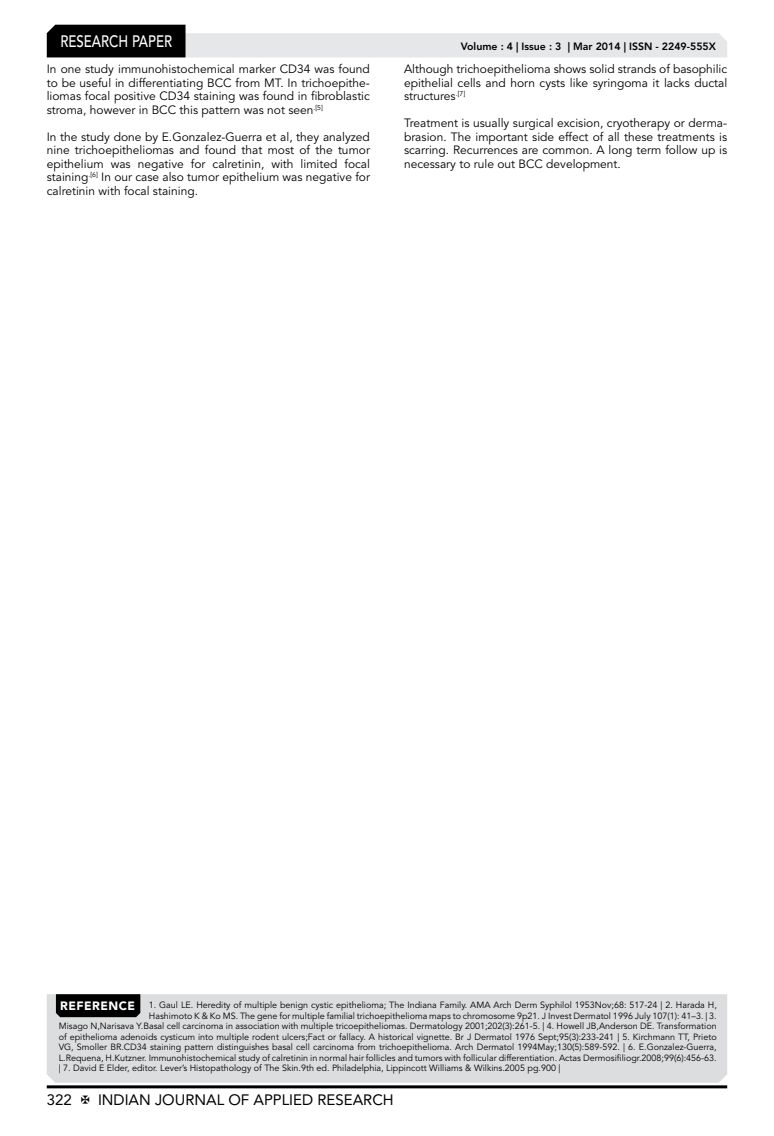
<style>
.page{position:relative;width:774px;height:1136px;background:#fff}
.page>*{position:absolute;margin:0;border:0;box-sizing:border-box;transform-origin:0 0}
.t1{font:500 16.5px "Avenir LT Std";color:#fff;scale:.8 1}
.t2{font:15px "Avenir LT Std";color:#000}
.t3{font:12px/13.5px "Avenir LT Std";color:#000;text-align:justify}
.t4{font:800 10.5px "Avenir LT Std";color:#000}
.t5{font:9px "Avenir LT Std";color:#000}
.s1{font-weight:900;font-size:12px;color:#fff}
</style>
<div class="page">
<hr style="left:47px;top:1085px;width:680px;height:3px;background:#000">
<svg style="left:47px;top:25px;width:680px;height:32px"></svg>
<div style="left:47px;top:994px;width:680px;height:88px;background:#dcddde"></div>
<div style="left:56px;top:994px;width:84px;height:23px;background:#000"></div>
<h1 class="t1" style="left:60px;top:32px;width:139px">RESEARCH PAPER</h1>
<h3 class="t3" style="left:47px;top:62px;width:325px">In one study immunohistochemical marker CD34 was found to be useful in differentiating BCC from MT. In trichoepithe&shy;liomas focal positive CD34 staining was found in fibroblastic stroma, however in BCC this pattern was not seen<sup>.[5]</sup></h3>
<p class="t3" style="left:47px;top:130px;width:325px">In the study done by E.Gonzalez-Guerra et al, they analyzed nine trichoepitheliomas and found that most of the tumor epithelium was negative for calretinin, with limited focal staining<sup>.[6]</sup> In our case also tumor epithelium was negative for calretinin with focal staining.</p>
<p class="t4" style="left:461px;top:41px;width:257px">Volume : 4 | Issue : 3 | Mar 2014 | ISSN - 2249-555X</p>
<h3 class="t3" style="left:404px;top:62px;width:325px">Although trichoepithelioma shows solid strands of basophilic epithelial cells and horn cysts like syringoma it lacks ductal structures<sup>.[7]</sup></h3>
<h3 class="t3" style="left:404px;top:116px;width:325px">Treatment is usually surgical excision, cryotherapy or derma&shy;brasion. The important side effect of all these treatments is scarring. Recurrences are common. A long term follow up is necessary to rule out BCC development.</h3>
<p class="t5" style="left:60px;top:999px;width:658px"><span class="s1">REFERENCE</span> 1. Gaul LE. Heredity of multiple benign cystic epithelioma; The Indiana Family. AMA Arch Derm Syphilol 1953Nov;68: 517-24 | 2. Harada H,</p>
<p class="t5" style="left:149px;top:1010px;width:569px">Hashimoto K &amp; Ko MS. The gene for multiple familial trichoepithelioma maps to chromosome 9p21. J Invest Dermatol 1996 July 107(1): 41–3. | 3.</p>
<p class="t5" style="left:59px;top:1020px;width:659px">Misago N,Narisava Y.Basal cell carcinoma in association with multiple tricoepitheliomas. Dermatology 2001;202(3):261-5. | 4. Howell JB,Anderson DE. Transformation</p>
<p class="t5" style="left:59px;top:1031px;width:659px">of epithelioma adenoids cysticum into multiple rodent ulcers;Fact or fallacy. A historical vignette. Br J Dermatol 1976 Sept;95(3):233-241 | 5. Kirchmann TT, Prieto</p>
<p class="t5" style="left:59px;top:1041px;width:659px">VG, Smoller BR.CD34 staining pattern distinguishes basal cell carcinoma from trichoepithelioma. Arch Dermatol 1994May;130(5):589-592. | 6. E.Gonzalez-Guerra,</p>
<p class="t5" style="left:59px;top:1052px;width:659px">L.Requena, H.Kutzner. Immunohistochemical study of calretinin in normal hair follicles and tumors with follicular differentiation. Actas Dermosifiliogr.2008;99(6):456-63.</p>
<p class="t5" style="left:59px;top:1062px;width:503px">| 7. David E Elder, editor. Lever’s Histopathology of The Skin.9th ed. Philadelphia, Lippincott Williams &amp; Wilkins.2005 pg.900 |</p>
<h2 class="t2" style="left:47px;top:1090px;width:27px">322</h2>
<h2 class="t2" style="left:98px;top:1090px;width:297px">INDIAN JOURNAL OF APPLIED RESEARCH</h2>
</div>
